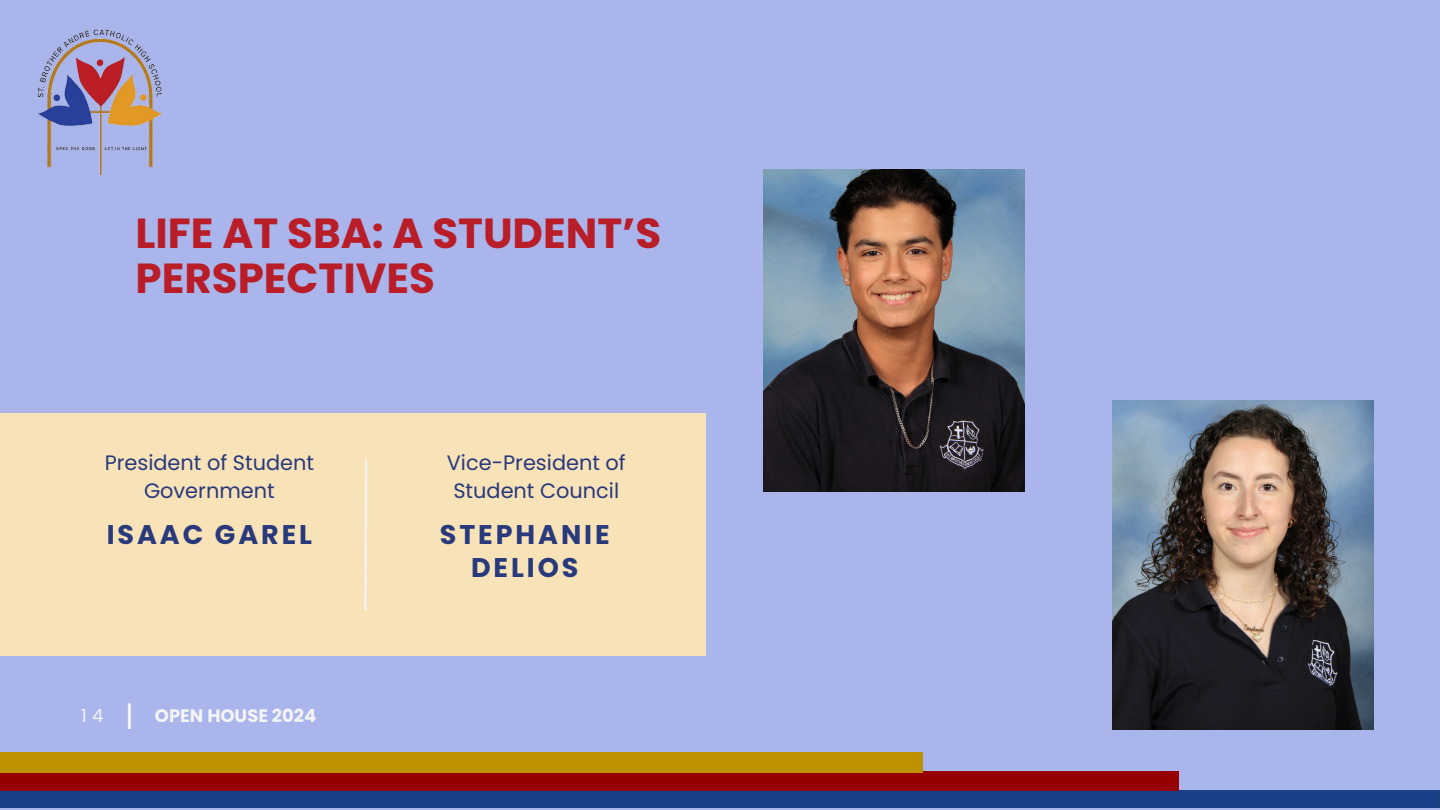
<style>
.page{position:relative;width:1440px;height:810px;background:#aab5eb}
.page>*{position:absolute;margin:0;border:0;box-sizing:border-box;transform-origin:0 0}
.t1{font:700 42px/45.8px "Poppins";color:#b91d28}
.t2{font:700 27px/33px "Poppins";letter-spacing:.11em;color:#28397c;text-align:center}
.t3{font:20.9px/28.5px "Poppins";color:#28397c;text-align:center}
.t4{font:700 18px "Poppins";color:#f4f4f4}
.t5{font:18px "Poppins";color:#f4f4f4}
</style>
<div class="page">
<div style="left:0;top:413px;width:705px;height:243px;background:#f8e2b8"></div>
<img style="left:763px;top:169px;width:262px;height:323px">
<img style="left:1112px;top:401px;width:262px;height:328px">
<hr style="left:128px;top:703px;width:3px;height:26px;background:#f4f4f4">
<svg style="left:364px;top:459px;width:4px;height:151px"></svg>
<div style="left:0;top:772px;width:1179px;height:18px;background:#960000"></div>
<div style="left:0;top:753px;width:922px;height:19px;background:#be9100"></div>
<img style="left:37px;top:29px;width:125px;height:147px">
<h2 class="t1" style="left:136px;top:210px;width:527px">LIFE AT SBA: A STUDENT’S<br>PERSPECTIVES</h2>
<h2 class="t3" style="left:105px;top:448px;width:211px">President of Student<br>Government</h2>
<p class="t3" style="left:447px;top:448px;width:180px">Vice-President of<br>Student Council</p>
<h3 class="t2" style="left:107px;top:518px;width:207px">ISAAC GAREL</h3>
<p class="t5" style="left:81px;top:703px;width:24px">1 4</p>
<p class="t4" style="left:155px;top:703px;width:163px">OPEN HOUSE 2024</p>
<p class="t2" style="left:440px;top:518px;width:171px">STEPHANIE<br>DELIOS</p>
</div>
